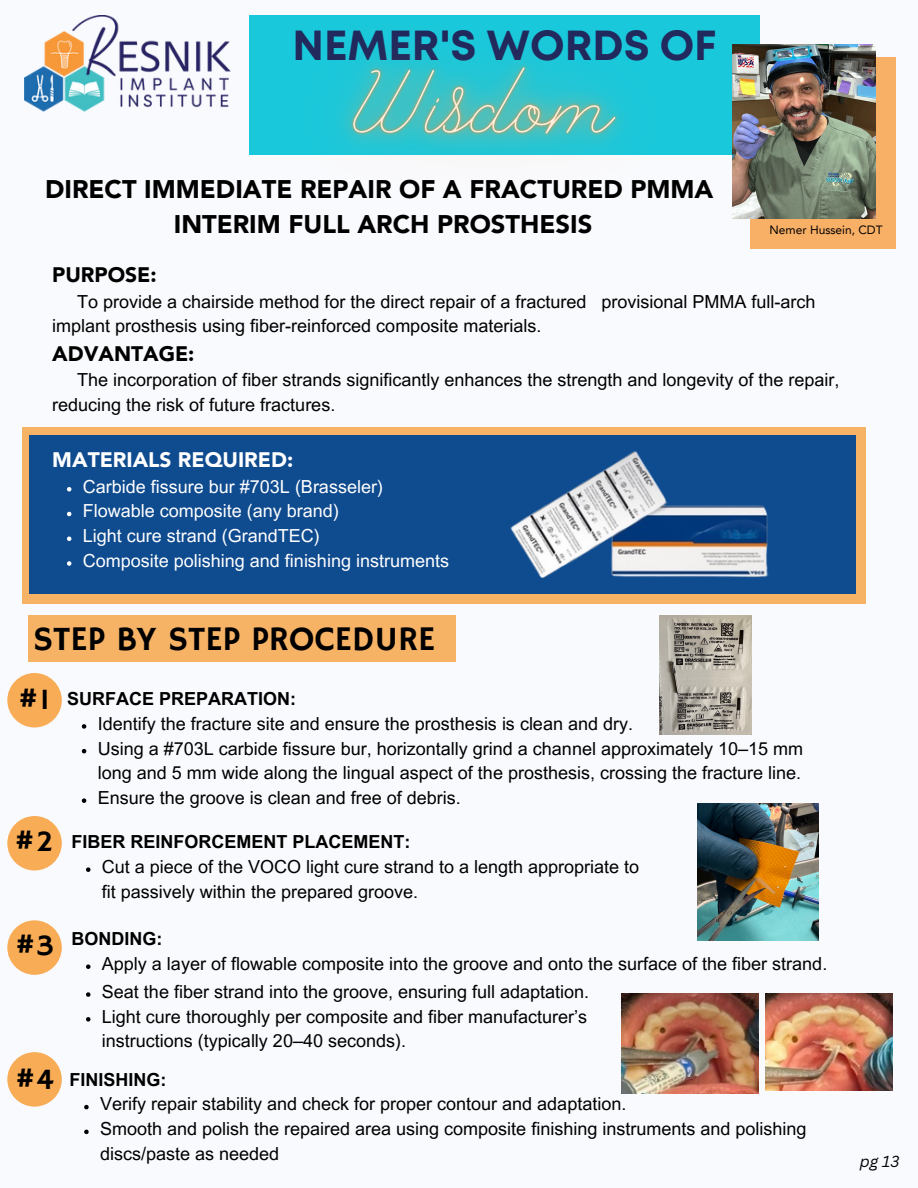
<style>
.page{position:relative;width:918px;height:1188px;background:#f9fafd}
.page>*{position:absolute;margin:0;border:0;box-sizing:border-box;transform-origin:0 0}
.t1{font:700 42px "Mont";color:#21295d}
.t2{font:34.5px "Hammersmith One";color:#000}
.t3{font:30px "Hammersmith One";color:#000}
.t4{font:900 25.5px/34.8px "Avenir LT Pro";color:#000;text-align:center}
.t5{font:900 21px "Avenir LT Pro";color:#fff}
.t6{font:900 21px "Avenir LT Pro";color:#000}
.t7{font:18px/24.8px "Arial MT Pro";color:#000}
.t8{font:18px "Arial MT Pro";color:#fff}
.t9{font:700 18px "Arial MT Pro";color:#000}
.t10{font:italic 15.6px "Canva Sans";color:#000}
.t11{font:12px "Avenir LT Pro";color:#000}
</style>
<div class="page">
<img style="left:25px;top:16px;width:206px;height:96px">
<div style="left:250px;top:16px;width:510px;height:139px;background:#1ac8db"></div>
<div style="left:751px;top:57px;width:145px;height:192px;background:#f8af66"></div>
<img style="left:733px;top:45px;width:143px;height:174px">
<div style="left:22px;top:427px;width:844px;height:177px;background:#f7b365"></div>
<div style="left:29px;top:435px;width:826px;height:159px;background:#0f4b8f"></div>
<img style="left:510px;top:451px;width:259px;height:178px">
<img style="left:621px;top:994px;width:138px;height:100px">
<img style="left:766px;top:994px;width:127px;height:96px">
<img style="left:660px;top:615px;width:91px;height:120px">
<img style="left:697px;top:804px;width:122px;height:137px">
<div style="left:29px;top:615px;width:427px;height:47px;background:#f7b365"></div>
<div style="left:7px;top:673px;width:55px;height:54px;background:#f7ac55;border-radius:50%"></div>
<svg style="left:67px;top:487px;width:4px;height:5px"></svg>
<svg style="left:67px;top:512px;width:4px;height:4px"></svg>
<svg style="left:67px;top:537px;width:4px;height:4px"></svg>
<svg style="left:67px;top:561px;width:4px;height:5px"></svg>
<img style="left:249px;top:15px;width:478px;height:140px">
<div style="left:7px;top:816px;width:55px;height:55px;background:#f7ac55;border-radius:50%"></div>
<div style="left:7px;top:920px;width:55px;height:55px;background:#f7ac55;border-radius:50%"></div>
<div style="left:7px;top:1052px;width:55px;height:55px;background:#f7ac55;border-radius:50%"></div>
<svg style="left:82px;top:724px;width:4px;height:5px"></svg>
<svg style="left:82px;top:749px;width:4px;height:4px"></svg>
<svg style="left:82px;top:798px;width:4px;height:5px"></svg>
<svg style="left:86px;top:964px;width:5px;height:5px"></svg>
<svg style="left:86px;top:867px;width:5px;height:5px"></svg>
<svg style="left:84px;top:1105px;width:5px;height:4px"></svg>
<svg style="left:84px;top:1130px;width:5px;height:4px"></svg>
<svg style="left:86px;top:992px;width:5px;height:5px"></svg>
<svg style="left:86px;top:1017px;width:5px;height:5px"></svg>
<p class="t1" style="left:292px;top:30px;width:426px">NEMER'S WORDS OF</p>
<p class="t4" style="left:45px;top:174px;width:670px">DIRECT IMMEDIATE REPAIR OF A FRACTURED PMMA<br>INTERIM FULL ARCH PROSTHESIS</p>
<p class="t11" style="left:770px;top:225px;width:115px">Nemer Hussein, CDT</p>
<p class="t6" style="left:52px;top:266px;width:106px">PURPOSE:</p>
<p class="t7" style="left:52px;top:291px;width:765px;text-indent:25px">To provide a chairside method for the direct repair of a fractured provisional PMMA full-arch implant prosthesis using fiber-reinforced composite materials.</p>
<h4 class="t6" style="left:52px;top:345px;width:144px">ADVANTAGE:</h4>
<p class="t7" style="left:52px;top:370px;width:789px;text-indent:25px">The incorporation of fiber strands significantly enhances the strength and longevity of the repair, reducing the risk of future fractures.</p>
<p class="t5" style="left:52px;top:451px;width:242px">MATERIALS REQUIRED:</p>
<h2 class="t8" style="left:83px;top:480px;width:302px">Carbide fissure bur #703L (Brasseler)</h2>
<p class="t8" style="left:83px;top:504px;width:258px">Flowable composite (any brand)</p>
<h5 class="t8" style="left:83px;top:529px;width:239px">Light cure strand (GrandTEC)</h5>
<p class="t8" style="left:83px;top:554px;width:368px">Composite polishing and finishing instruments</p>
<p class="t2" style="left:33px;top:619px;width:404px">STEP BY STEP PROCEDURE</p>
<p class="t3" style="left:17px;top:682px;width:34px">#1</p>
<p class="t9" style="left:67px;top:692px;width:230px">SURFACE PREPARATION:</p>
<p class="t7" style="left:98px;top:713px;width:537px">Identify the fracture site and ensure the prosthesis is clean and dry.</p>
<p class="t7" style="left:98px;top:738px;width:707px">Using a #703L carbide fissure bur, horizontally grind a channel approximately 10–15 mm long and 5 mm wide along the lingual aspect of the prosthesis, crossing the fracture line.</p>
<h3 class="t7" style="left:98px;top:788px;width:365px">Ensure the groove is clean and free of debris.</h3>
<h6 class="t3" style="left:14px;top:824px;width:41px">#2</h6>
<p class="t9" style="left:71px;top:835px;width:340px">FIBER REINFORCEMENT PLACEMENT:</p>
<p class="t7" style="left:102px;top:857px;width:539px">Cut a piece of the VOCO light cure strand to a length appropriate to fit passively within the prepared groove.</p>
<p class="t3" style="left:14px;top:928px;width:41px">#3</p>
<h4 class="t9" style="left:71px;top:932px;width:92px">BONDING:</h4>
<p class="t7" style="left:102px;top:954px;width:727px">Apply a layer of flowable composite into the groove and onto the surface of the fiber strand.</p>
<p class="t7" style="left:102px;top:982px;width:489px">Seat the fiber strand into the groove, ensuring full adaptation.</p>
<p class="t7" style="left:102px;top:1006px;width:487px">Light cure thoroughly per composite and fiber manufacturer’s instructions (typically 20–40 seconds).</p>
<p class="t3" style="left:14px;top:1062px;width:41px">#4</p>
<p class="t9" style="left:70px;top:1073px;width:99px">FINISHING:</p>
<h4 class="t7" style="left:100px;top:1094px;width:528px">Verify repair stability and check for proper contour and adaptation.</h4>
<p class="t7" style="left:100px;top:1119px;width:708px">Smooth and polish the repaired area using composite finishing instruments and polishing discs/paste as needed</p>
<p class="t10" style="left:860px;top:1150px;width:41px">pg 13</p>
</div>
